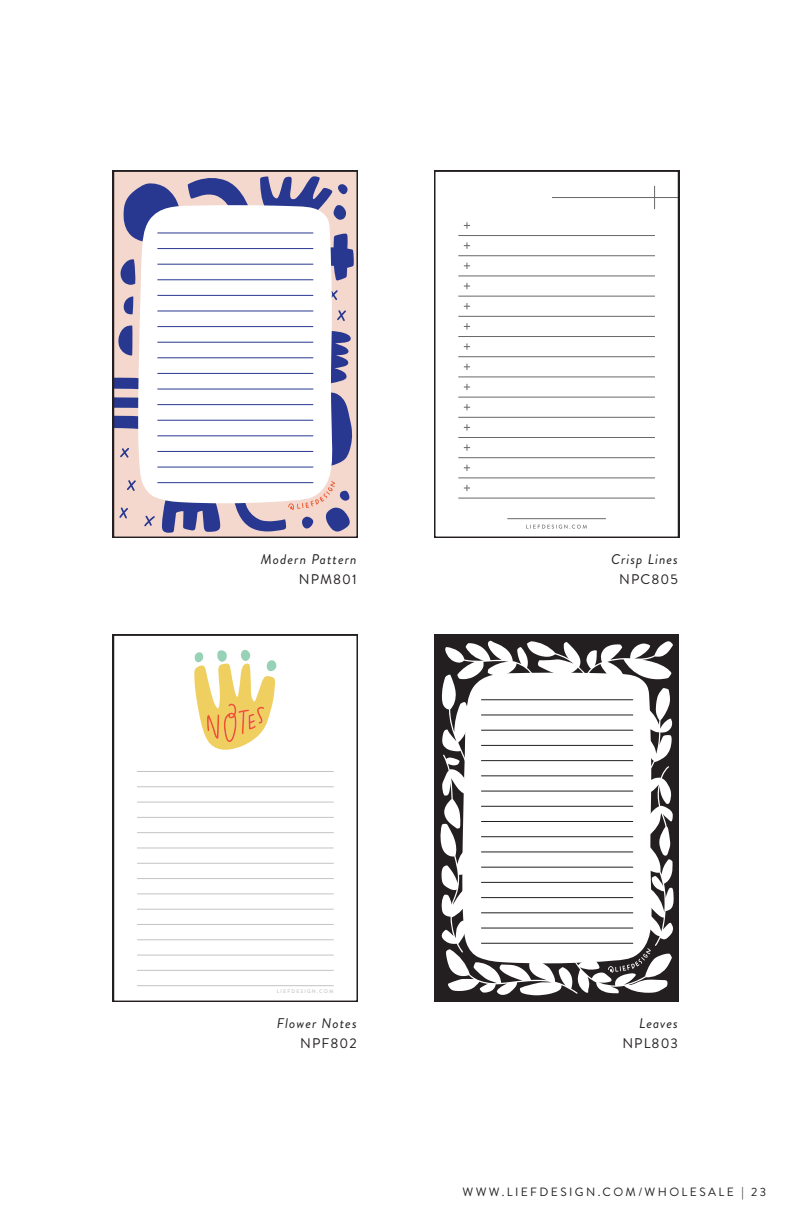
<style>
.page{position:relative;width:792px;height:1224px;background:#fff}
.page>*{position:absolute;margin:0;border:0;box-sizing:border-box;transform-origin:0 0}
.t1{font:italic 14px "Brandon Grotesque";letter-spacing:.075em;color:#231f20}
.t2{font:14px "Brandon Grotesque";letter-spacing:.075em;color:#231f20}
.t3{font:12px "Brandon Grotesque";letter-spacing:.2em;color:#231f20}
.t4{font:500 5px "Brandon Grotesque";letter-spacing:.225em;color:#c3c3c3}
</style>
<div class="page">
<svg style="left:113px;top:171px;width:245px;height:367px"></svg>
<svg style="left:434px;top:171px;width:245px;height:367px"></svg>
<svg style="left:113px;top:635px;width:245px;height:367px"></svg>
<div style="left:434px;top:635px;width:245px;height:367px;background:#231f20"></div>
<svg style="left:440px;top:641px;width:234px;height:354px"></svg>
<p class="t1" style="left:261px;top:550px;width:97px">Modern Pattern</p>
<p class="t2" style="left:299px;top:570px;width:59px">NPM801</p>
<p class="t1" style="left:611px;top:550px;width:68px">Crisp Lines</p>
<p class="t2" style="left:619px;top:570px;width:60px">NPC805</p>
<p class="t4" style="left:277px;top:988px;width:58px">LIEFDESIGN.COM</p>
<p class="t1" style="left:277px;top:1014px;width:81px">Flower Notes</p>
<p class="t2" style="left:300px;top:1034px;width:58px">NPF802</p>
<p class="t1" style="left:639px;top:1014px;width:40px">Leaves</p>
<p class="t2" style="left:622px;top:1034px;width:57px">NPL803</p>
<p class="t3" style="left:462px;top:1184px;width:305px">WWW.LIEFDESIGN.COM/WHOLESALE | 23</p>
</div>
